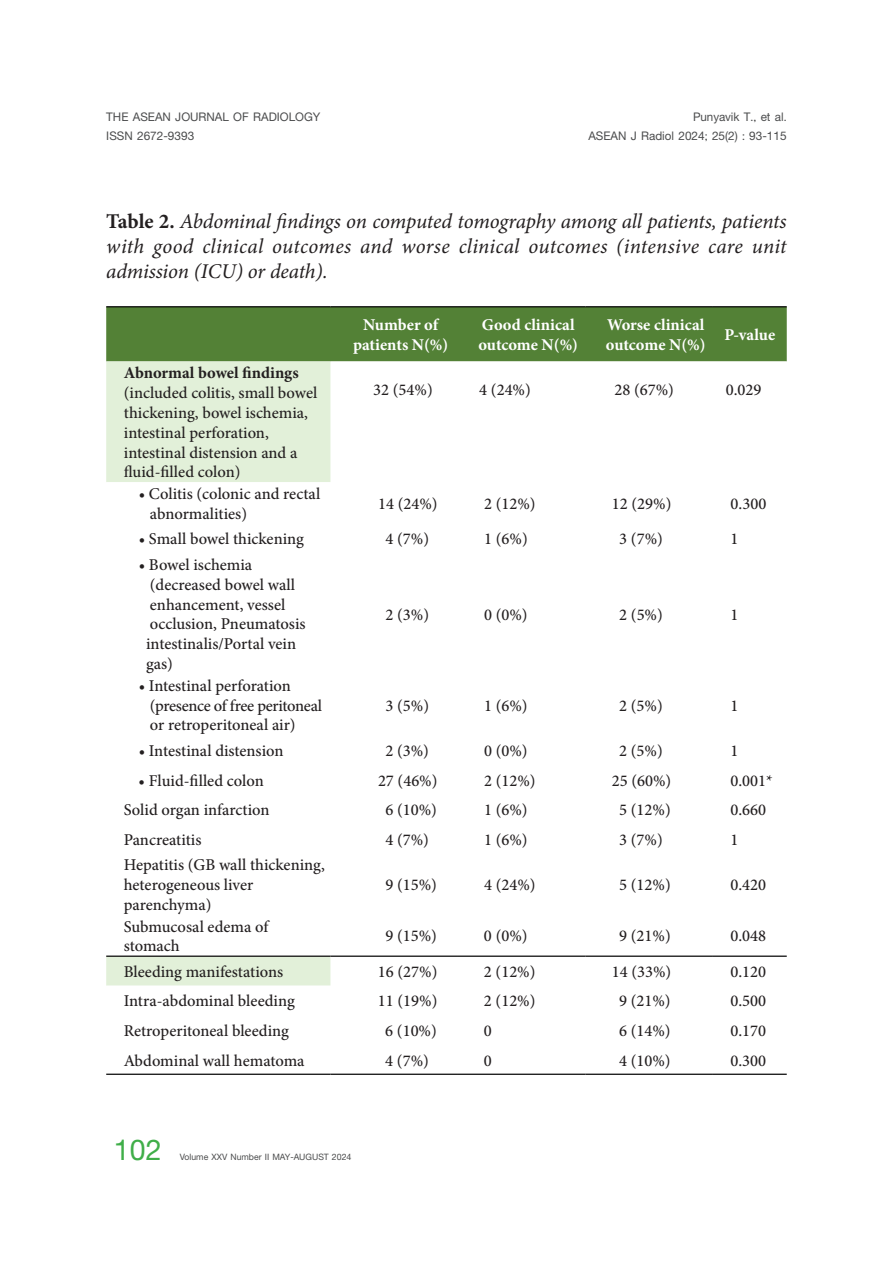
<style>
.page{position:relative;width:893px;height:1263px;background:#fff}
.page>*{position:absolute;margin:0;border:0;box-sizing:border-box;transform-origin:0 0}
.t1{font:700 43.5px "PSL Kanda Pro";color:#40ae49}
.t2{font:italic 21px/25.2px "Minion Pro";letter-spacing:.005em;color:#231f20;text-align:justify}
.t3{font:700 18px/18.9px "PSL Kanda Pro";color:#4b4c4d;text-align:right}
.t4{font:500 16.5px/19.8px "Minion Pro";color:#231f20}
.t5{font:700 16.5px/19.8px "Minion Pro";color:#fff}
.t6{font:700 16.5px "Minion Pro";color:#231f20}
.t7{font:700 13.35px "PSL Kanda Pro";color:#4b4c4d}
.s1{color:#4d4e4f}
.s2{font-weight:700;font-style:normal}
</style>
<div class="page">
<div style="left:106px;top:307px;width:681px;height:54px;background:#538136"></div>
<svg style="left:106px;top:361px;width:681px;height:713px"></svg>
<hr style="left:106px;top:306px;width:225px;height:1px;background:#000">
<hr style="left:331px;top:306px;width:127px;height:1px;background:#000">
<hr style="left:458px;top:306px;width:128px;height:1px;background:#000">
<hr style="left:586px;top:306px;width:127px;height:1px;background:#000">
<hr style="left:713px;top:306px;width:74px;height:1px;background:#000">
<hr style="left:106px;top:1074px;width:225px;height:1px;background:#000">
<hr style="left:331px;top:1074px;width:127px;height:1px;background:#000">
<hr style="left:458px;top:1074px;width:128px;height:1px;background:#000">
<hr style="left:586px;top:1074px;width:127px;height:1px;background:#000">
<hr style="left:713px;top:1074px;width:74px;height:1px;background:#000">
<hr style="left:106px;top:955px;width:225px;height:2px;background:#000">
<hr style="left:331px;top:955px;width:127px;height:2px;background:#000">
<hr style="left:458px;top:955px;width:128px;height:2px;background:#000">
<hr style="left:586px;top:955px;width:127px;height:2px;background:#000">
<hr style="left:713px;top:955px;width:74px;height:2px;background:#000">
<p class="t3" style="left:106px;top:107px;width:216px">THE ASEAN JOURNAL OF RADIOLOGY</p>
<p class="t3" style="left:106px;top:126px;width:89px">ISSN 2672-9393</p>
<p class="t3" style="left:588px;top:107px;width:200px">Punyavik T., e<span class="s1">t al.<br></span>ASEAN J Radiol 2024; 25(2) : 93-115</p>
<p class="t2" style="left:106px;top:209px;width:682px"><span class="s2">Table 2.</span> Abdominal findings on computed tomography among all patients, patients with good clinical outcomes and worse clinical outcomes (intensive care unit admission (ICU) or death).</p>
<p class="t5" style="left:353px;top:315px;width:97px;text-align:center">Number of patients N(%)</p>
<p class="t5" style="left:478px;top:315px;width:101px">Good clinical outcome N(%)</p>
<p class="t5" style="left:606px;top:315px;width:101px">Worse clinical outcome N(%)</p>
<p class="t5" style="left:724px;top:325px;width:53px">P-value</p>
<p class="t6" style="left:124px;top:361px;width:176px">Abnormal bowel findings</p>
<p class="t4" style="left:124px;top:383px;width:195px">(included colitis, small bowel thickening, bowel ischemia, intestinal perforation, intestinal distension and a fluid-filled colon)</p>
<p class="t4" style="left:373px;top:380px;width:61px">32 (54%)</p>
<p class="t4" style="left:479px;top:380px;width:53px">4 (24%)</p>
<p class="t4" style="left:614px;top:380px;width:61px">28 (67%)</p>
<p class="t4" style="left:726px;top:380px;width:37px">0.029</p>
<p class="t4" style="left:150px;top:484px;width:172px;text-indent:-11px">• Colitis (colonic and rectal abnormalities)</p>
<p class="t4" style="left:378px;top:494px;width:61px">14 (24%)</p>
<p class="t4" style="left:484px;top:494px;width:53px">2 (12%)</p>
<p class="t4" style="left:612px;top:494px;width:61px">12 (29%)</p>
<p class="t4" style="left:731px;top:494px;width:37px">0.300</p>
<p class="t4" style="left:139px;top:529px;width:167px">• Small bowel thickening</p>
<p class="t4" style="left:385px;top:529px;width:45px">4 (7%)</p>
<p class="t4" style="left:484px;top:529px;width:45px">1 (6%)</p>
<p class="t4" style="left:619px;top:529px;width:45px">3 (7%)</p>
<p class="t4" style="left:731px;top:529px;width:9px">1</p>
<p class="t4" style="left:146px;top:555px;width:161px;text-indent:-7px">• Bowel ischemia (decreased bowel wall enhancement, vessel occlusion, Pneumatosis intestinalis/Portal vein gas)</p>
<p class="t4" style="left:385px;top:604px;width:45px">2 (3%)</p>
<p class="t4" style="left:484px;top:604px;width:45px">0 (0%)</p>
<p class="t4" style="left:619px;top:604px;width:45px">2 (5%)</p>
<p class="t4" style="left:730px;top:604px;width:9px">1</p>
<p class="t4" style="left:150px;top:676px;width:174px;text-indent:-11px">• Intestinal perforation (presence of free peritoneal or retroperitoneal air)</p>
<p class="t4" style="left:385px;top:695px;width:45px">3 (5%)</p>
<p class="t4" style="left:484px;top:695px;width:45px">1 (6%)</p>
<p class="t4" style="left:619px;top:695px;width:45px">2 (5%)</p>
<p class="t4" style="left:730px;top:695px;width:9px">1</p>
<p class="t4" style="left:139px;top:741px;width:146px">• Intestinal distension</p>
<p class="t4" style="left:385px;top:741px;width:45px">2 (3%)</p>
<p class="t4" style="left:484px;top:741px;width:45px">0 (0%)</p>
<p class="t4" style="left:619px;top:741px;width:45px">2 (5%)</p>
<p class="t4" style="left:730px;top:741px;width:9px">1</p>
<p class="t4" style="left:139px;top:770px;width:127px">• Fluid-filled colon</p>
<p class="t4" style="left:378px;top:770px;width:61px">27 (46%)</p>
<p class="t4" style="left:484px;top:770px;width:53px">2 (12%)</p>
<p class="t4" style="left:612px;top:770px;width:61px">25 (60%)</p>
<p class="t4" style="left:730px;top:770px;width:44px">0.001*</p>
<p class="t4" style="left:124px;top:800px;width:147px">Solid organ infarction</p>
<p class="t4" style="left:385px;top:800px;width:53px">6 (10%)</p>
<p class="t4" style="left:484px;top:800px;width:45px">1 (6%)</p>
<p class="t4" style="left:619px;top:800px;width:53px">5 (12%)</p>
<p class="t4" style="left:730px;top:800px;width:37px">0.660</p>
<p class="t4" style="left:124px;top:829px;width:79px">Pancreatitis</p>
<p class="t4" style="left:385px;top:829px;width:45px">4 (7%)</p>
<p class="t4" style="left:484px;top:829px;width:45px">1 (6%)</p>
<p class="t4" style="left:619px;top:829px;width:45px">3 (7%)</p>
<p class="t4" style="left:730px;top:829px;width:9px">1</p>
<p class="t4" style="left:124px;top:855px;width:203px">Hepatitis (GB wall thickening, heterogeneous liver parenchyma)</p>
<p class="t4" style="left:385px;top:875px;width:53px">9 (15%)</p>
<p class="t4" style="left:484px;top:875px;width:53px">4 (24%)</p>
<p class="t4" style="left:619px;top:875px;width:53px">5 (12%)</p>
<p class="t4" style="left:730px;top:875px;width:37px">0.420</p>
<p class="t4" style="left:124px;top:916px;width:146px">Submucosal edema of stomach</p>
<p class="t4" style="left:385px;top:926px;width:53px">9 (15%)</p>
<p class="t4" style="left:484px;top:926px;width:45px">0 (0%)</p>
<p class="t4" style="left:619px;top:926px;width:53px">9 (21%)</p>
<p class="t4" style="left:730px;top:926px;width:37px">0.048</p>
<p class="t4" style="left:124px;top:962px;width:161px">Bleeding manifestations</p>
<p class="t4" style="left:378px;top:962px;width:61px">16 (27%)</p>
<p class="t4" style="left:484px;top:962px;width:53px">2 (12%)</p>
<p class="t4" style="left:612px;top:962px;width:61px">14 (33%)</p>
<p class="t4" style="left:730px;top:962px;width:37px">0.120</p>
<p class="t4" style="left:124px;top:991px;width:173px">Intra-abdominal bleeding</p>
<p class="t4" style="left:378px;top:991px;width:61px">11 (19%)</p>
<p class="t4" style="left:484px;top:991px;width:53px">2 (12%)</p>
<p class="t4" style="left:619px;top:991px;width:53px">9 (21%)</p>
<p class="t4" style="left:730px;top:991px;width:37px">0.500</p>
<p class="t4" style="left:124px;top:1021px;width:167px">Retroperitoneal bleeding</p>
<p class="t4" style="left:385px;top:1021px;width:53px">6 (10%)</p>
<p class="t4" style="left:484px;top:1021px;width:9px">0</p>
<p class="t4" style="left:619px;top:1021px;width:53px">6 (14%)</p>
<p class="t4" style="left:730px;top:1021px;width:37px">0.170</p>
<p class="t4" style="left:124px;top:1050px;width:182px">Abdominal wall hematoma</p>
<p class="t4" style="left:385px;top:1050px;width:45px">4 (7%)</p>
<p class="t4" style="left:484px;top:1050px;width:9px">0</p>
<p class="t4" style="left:619px;top:1050px;width:53px">4 (10%)</p>
<p class="t4" style="left:730px;top:1050px;width:37px">0.300</p>
<h1 class="t1" style="left:114px;top:1125px;width:49px">102</h1>
<p class="t7" style="left:180px;top:1149px;width:173px">Volume XXV Number II MAY-AUGUST 2024</p>
</div>
